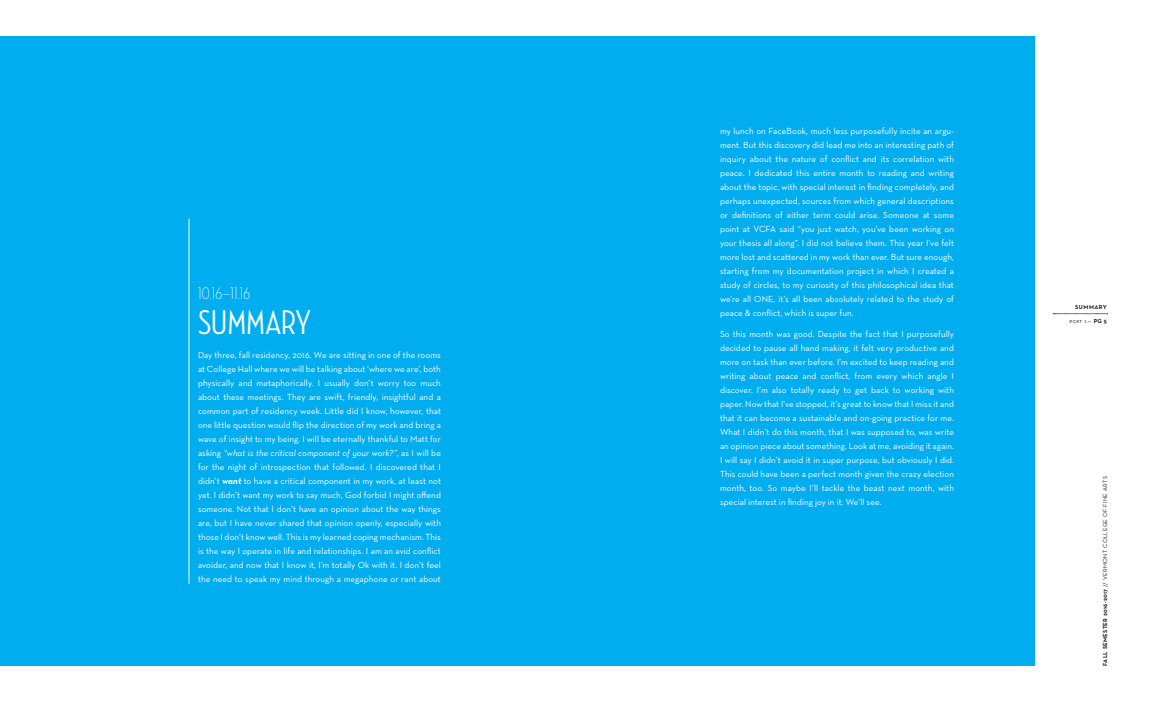
<style>
.page{position:relative;width:1152px;height:720px;background:#fff}
.page>*{position:absolute;margin:0;border:0;box-sizing:border-box;transform-origin:0 0}
.t1{font:35px "Neutraface Condensed Medium Alt";letter-spacing:-.005em;color:#fff}
.t2{font:17px "Neutraface Condensed Light Alt";color:#fff}
.t3{font:9px/14px "Neutra Text";letter-spacing:.005em;color:#fff;text-align:justify}
.t4{font:6px "Neutra Text";letter-spacing:.05em;color:#231f20}
.t5{font:6px "Neutra Text Book SC";color:#231f20}
.t6{font:700 6px "Neutra Text";letter-spacing:.08em;color:#231f20}
.s1{font-style:italic}
.s2{font-weight:700;font-style:italic}
.s3{font-family:"Neutra Text"}
.s4{font-family:"Neutra Text";font-weight:700}
.s5{font-weight:700}
</style>
<div class="page">
<svg style="left:1053px;top:314px;width:55px;height:1px"></svg>
<div style="left:0;top:36px;width:1035px;height:630px;background:#00aeef"></div>
<hr style="left:188px;top:219px;width:2px;height:365px;background:#fff">
<h2 class="t2" style="left:198px;top:284px;width:54px">10.16—11.16</h2>
<h1 class="t1" style="left:198px;top:303px;width:114px">SUMMARY</h1>
<p class="t3" style="left:198px;top:348px;width:245px">Day three, fall residency, 2016. We are sitting in one of the rooms at College Hall where we will be talking about ‘where we are’, both physically and metaphorically. I usually don’t worry too much about these meetings. They are swift, friendly, insightful and a common part of residency week. Little did I know, however, that one little question would flip the direction of my work and bring a wave of insight to my being. I will be eternally thankful to Matt for asking <span class="s1">“what is the critical component of your work?”</span>, as I will be for the night of introspection that followed. I discovered that I didn’t <span class="s2">want</span> to have a critical component in my work, at least not yet. I didn’t want my work to say much, God forbid I might offend someone. Not that I don’t have an opinion about the way things are, but I have never shared that opinion openly, especially with those I don’t know well. This is my learned coping mechanism. This is the way I operate in life and relationships. I am an avid conflict avoider, and now that I know it, I’m totally Ok with it. I don’t feel the need to speak my mind through a megaphone or rant about</p>
<p class="t3" style="left:720px;top:124px;width:236px">my lunch on FaceBook, much less purposefully incite an argu&shy;ment. But this discovery did lead me into an interesting path of inquiry about the nature of conflict and its correlation with peace. I dedicated this entire month to reading and writing about the topic, with special interest in finding completely, and perhaps unexpected, sources from which general descriptions or definitions of either term could arise. Someone at some point at VCFA said “you just watch, you’ve been working on your thesis all along”. I did not believe them. This year I’ve felt more lost and scattered in my work than ever. But sure enough, starting from my documentation project in which I created a study of circles, to my curiosity of this philosophical idea that we’re all ONE, it’s all been absolutely related to the study of peace &amp; conflict, which is super fun.</p>
<p class="t3" style="left:720px;top:327px;width:236px">So this month was good. Despite the fact that I purposefully decided to pause all hand making, it felt very productive and more on task than ever before. I’m excited to keep reading and writing about peace and conflict, from every which angle I discover. I’m also totally ready to get back to working with paper. Now that I’ve stopped, it’s great to know that I miss it and that it can become a sustainable and on-going practice for me.<br>What I didn’t do this month, that I was supposed to, was write an opinion piece about something. Look at me, avoiding it again.<br>I will say I didn’t avoid it in super purpose, but obviously I did.<br>This could have been a perfect month given the crazy election month, too. So maybe I’ll tackle the beast next month, with special interest in finding joy in it. We’ll see.</p>
<p class="t6" style="left:1075px;top:303px;width:33px">SUMMARY</p>
<p class="t5" style="left:1070px;top:317px;width:39px">pckt <span class="s3">1.—</span> <span class="s4">PG 5</span></p>
<p class="t4" style="left:1101px;top:666px;width:191px;rotate:-90deg"><span class="s5">FALL SEMESTER 2016-2017</span> // VERMONT COLLEGE OF FINE ARTS</p>
</div>
